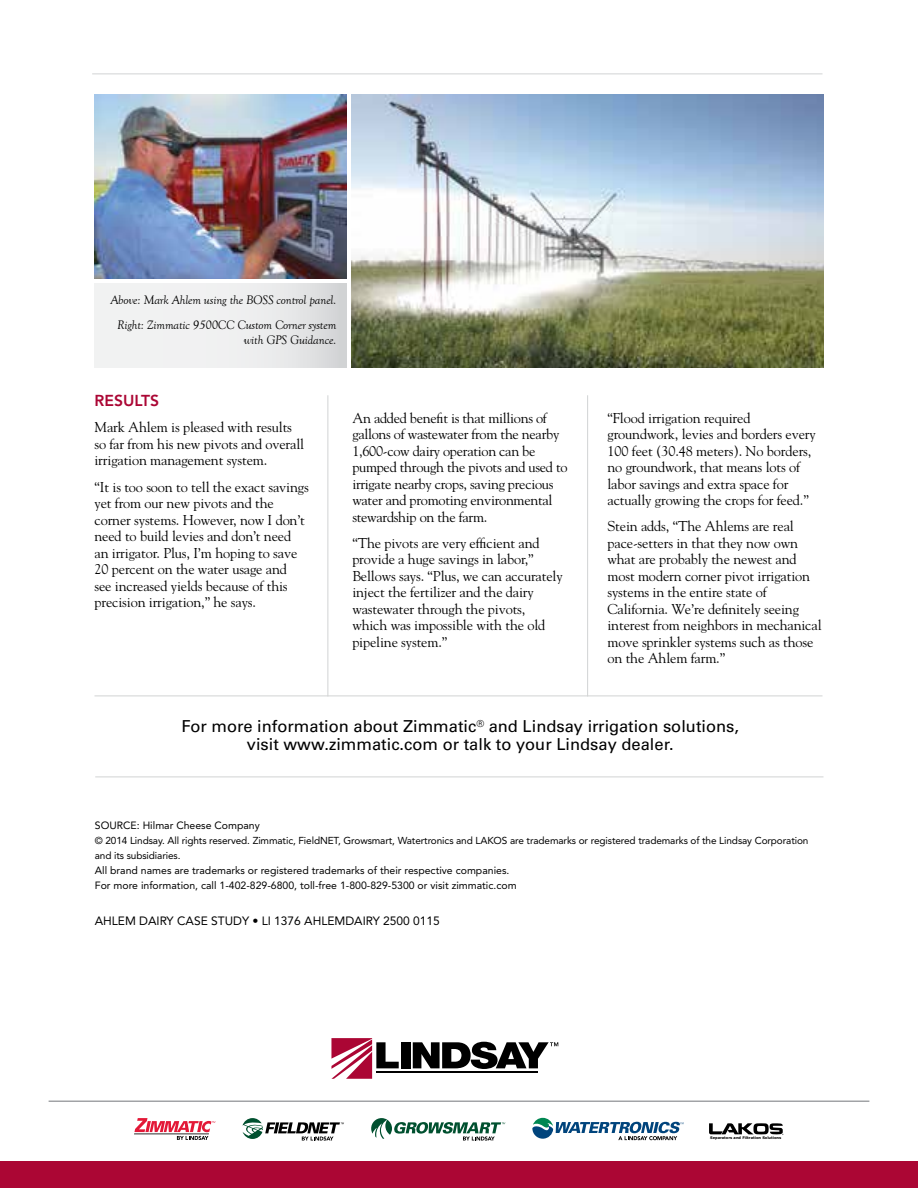
<style>
.page{position:relative;width:918px;height:1188px;background:#fff}
.page>*{position:absolute;margin:0;border:0;box-sizing:border-box;transform-origin:0 0}
.t1{font:16.5px/18px "Univers LT Std";color:#000;text-align:center}
.t2{font:800 15.75px "Avenir LT Std";color:#ab0634}
.t3{font:14.25px/16.5px "Goudy Std";letter-spacing:-.01em;color:#000}
.t4{font:italic 12.75px/24.8px "Goudy Old Style T";letter-spacing:-.01em;color:#000;text-align:center}
.t5{font:12px "Avenir LT Std";color:#000}
.t6{font:10.5px/15px "Avenir LT Std";color:#000}
.t7{font:10.05px/15px "Avenir LT Std";letter-spacing:-.01em;color:#000}
.t8{font:700 3.6px "Verdana";color:#000}
</style>
<div class="page">
<div style="left:94px;top:284px;width:252px;height:84px;background:linear-gradient(to right,#f8f8f8,#dfe0e1)"></div>
<svg style="left:331px;top:1038px;width:68px;height:41px"></svg>
<div style="left:401px;top:1042px;width:9px;height:26px;background:#000"></div>
<svg style="left:413px;top:1042px;width:145px;height:27px"></svg>
<hr style="left:376px;top:1071px;width:162px;height:2px;background:#000">
<hr style="left:94px;top:696px;width:729px;height:1px;background:#d1d3d4">
<hr style="left:328px;top:395px;width:1px;height:301px;background:#d1d3d4">
<hr style="left:587px;top:395px;width:1px;height:301px;background:#d1d3d4">
<hr style="left:95px;top:777px;width:729px;height:1px;background:#d1d3d4">
<hr style="left:92px;top:74px;width:731px;height:1px;background:#d1d3d4">
<img style="left:351px;top:94px;width:473px;height:274px">
<img style="left:94px;top:94px;width:252px;height:185px">
<hr style="left:49px;top:1101px;width:820px;height:1px;background:#939598">
<svg style="left:242px;top:1118px;width:102px;height:23px"></svg>
<svg style="left:371px;top:1118px;width:134px;height:23px"></svg>
<svg style="left:532px;top:1118px;width:152px;height:22px"></svg>
<svg style="left:134px;top:1118px;width:81px;height:22px"></svg>
<hr style="left:134px;top:1133px;width:75px;height:1px;background:#000">
<svg style="left:709px;top:1123px;width:75px;height:12px"></svg>
<div style="left:0;top:1161px;width:918px;height:27px;background:#ab0634"></div>
<p class="t4" style="left:110px;top:288px;width:227px">Above: Mark Ahlem using the BOSS control panel.<br>Right: Zimmatic 9500CC Custom Corner system</p>
<p class="t4" style="left:244px;top:328px;width:94px">with GPS Guidance.</p>
<p class="t2" style="left:94px;top:391px;width:66px">RESULTS</p>
<p class="t3" style="left:94px;top:419px;width:211px">Mark Ahlem is pleased with results so far from his new pivots and overall irrigation management system.</p>
<p class="t3" style="left:94px;top:478px;width:216px">“It is too soon to tell the exact savings yet from our new pivots and the corner systems. However, now I don’t need to build levies and don’t need an irrigator. Plus, I’m hoping to save 20 percent on the water usage and<br>see increased yields because of this precision irrigation,” he says.</p>
<p class="t3" style="left:352px;top:409px;width:217px">An added benefit is that millions of gallons of wastewater from the nearby 1,600-cow dairy operation can be pumped through the pivots and used to irrigate nearby crops, saving precious water and promoting environmental stewardship on the farm.</p>
<p class="t3" style="left:352px;top:535px;width:212px">“The pivots are very efficient and provide a huge savings in labor,”<br>Bellows says. “Plus, we can accurately inject the fertilizer and the dairy wastewater through the pivots, which was impossible with the old pipeline system.”</p>
<p class="t3" style="left:608px;top:409px;width:210px">“Flood irrigation required groundwork, levies and borders every 100 feet (30.48 meters). No borders, no groundwork, that means lots of labor savings and extra space for actually growing the crops for feed.”</p>
<p class="t3" style="left:608px;top:518px;width:216px">Stein adds, “The Ahlems are real pace-setters in that they now own what are probably the newest and most modern corner pivot irrigation systems in the entire state of<br>California. We’re definitely seeing interest from neighbors in mechanical move sprinkler systems such as those on the Ahlem farm.”</p>
<p class="t1" style="left:182px;top:718px;width:559px">For more information about Zimmatic<sup>®</sup> and Lindsay irrigation solutions, visit www.zimmatic.com or talk to your Lindsay dealer.</p>
<p class="t6" style="left:95px;top:818px;width:166px">SOURCE: Hilmar Cheese Company</p>
<p class="t7" style="left:95px;top:833px;width:715px">© 2014 Lindsay. All rights reserved. Zimmatic, FieldNET, Growsmart, Watertronics and LAKOS are trademarks or registered trademarks of the Lindsay Corporation and its subsidiaries.</p>
<p class="t6" style="left:95px;top:863px;width:423px">All brand names are trademarks or registered trademarks of their respective companies.<br>For more information, call 1-402-829-6800, toll-free 1-800-829-5300 or visit zimmatic.com</p>
<p class="t5" style="left:95px;top:914px;width:347px">AHLEM DAIRY CASE STUDY • LI 1376 AHLEMDAIRY 2500 0115</p>
<p class="t8" style="left:710px;top:1135px;width:73px">Separators and Filtration Solutions</p>
</div>
